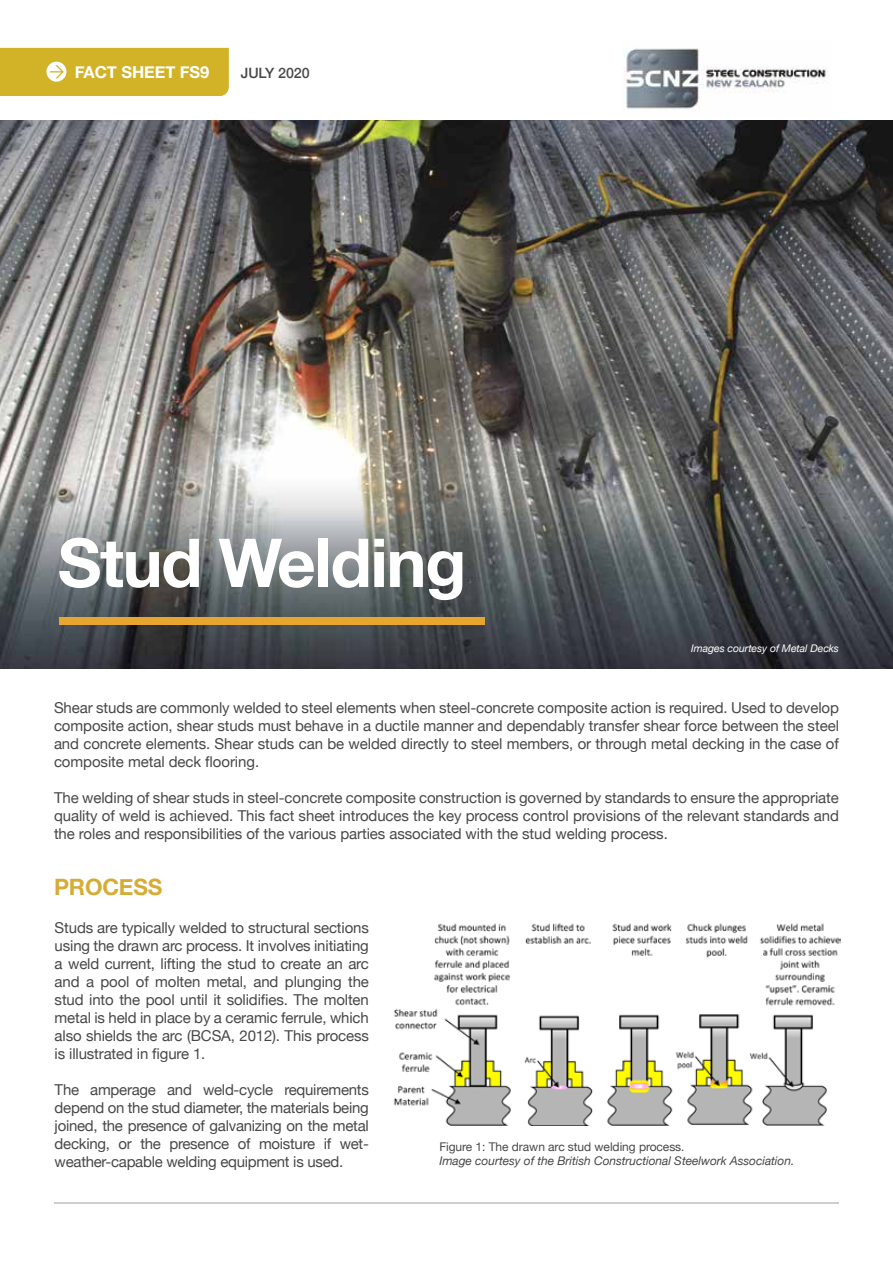
<style>
.page{position:relative;width:893px;height:1263px;background:#fff}
.page>*{position:absolute;margin:0;border:0;box-sizing:border-box;transform-origin:0 0}
.t1{font:700 67.5px "Helvetica Neue";letter-spacing:-.02em;color:#fff}
.t2{font:700 22.5px "Helvetica Neue";letter-spacing:-.005em;color:#d5ad36}
.t3{font:700 16.5px "Helvetica Neue";letter-spacing:-.005em;color:#fff}
.t4{font:15px/18px "Helvetica Neue";letter-spacing:-.01em;color:#484848;text-align:justify}
.t5{font:500 14.25px "Helvetica Neue";letter-spacing:-.005em;color:#484848}
.t6{font:italic 12px "Helvetica Neue";letter-spacing:-.005em;color:#484848}
.t7{font:12px "Helvetica Neue";letter-spacing:-.005em;color:#484848}
.t8{font:italic 10.5px "Helvetica Neue";letter-spacing:-.005em;color:#fff}
</style>
<div class="page">
<img style="left:0;top:121px;width:893px;height:548px">
<div style="left:59px;top:617px;width:425px;height:8px;background:#e8a631"></div>
<hr style="left:54px;top:1202px;width:785px;height:1px;background:#484848">
<img style="left:622px;top:48px;width:207px;height:62px">
<div style="left:0;top:48px;width:229px;height:48px;background:#d2b327"></div>
<img style="left:393px;top:923px;width:447px;height:203px">
<p class="t3" style="left:75px;top:59px;width:136px">FACT SHEET FS9</p>
<p class="t5" style="left:241px;top:62px;width:70px">JULY 2020</p>
<h1 class="t1" style="left:58px;top:510px;width:410px">Stud Welding</h1>
<p class="t8" style="left:691px;top:640px;width:149px">Images courtesy of Metal Decks</p>
<p class="t4" style="left:54px;top:699px;width:786px">Shear studs are commonly welded to steel elements when steel-concrete composite action is required. Used to develop composite action, shear studs must behave in a ductile manner and dependably transfer shear force between the steel and concrete elements. Shear studs can be welded directly to steel members, or through metal decking in the case of composite metal deck flooring.</p>
<p class="t4" style="left:54px;top:789px;width:786px">The welding of shear studs in steel-concrete composite construction is governed by standards to ensure the appropriate quality of weld is achieved. This fact sheet introduces the key process control provisions of the relevant standards and the roles and responsibilities of the various parties associated with the stud welding process.</p>
<h2 class="t2" style="left:54px;top:869px;width:110px">PROCESS</h2>
<p class="t4" style="left:55px;top:919px;width:316px">Studs are typically welded to structural sections using the drawn arc process. It involves initiating a weld current, lifting the stud to create an arc and a pool of molten metal, and plunging the stud into the pool until it solidifies. The molten metal is held in place by a ceramic ferrule, which also shields the arc (BCSA, 2012). This process is illustrated in figure 1.</p>
<p class="t4" style="left:55px;top:1081px;width:316px">The amperage and weld-cycle requirements depend on the stud diameter, the materials being joined, the presence of galvanizing on the metal decking, or the presence of moisture if wet&shy;weather-capable welding equipment is used.</p>
<p class="t7" style="left:439px;top:1138px;width:247px">Figure 1: The drawn arc stud welding process.</p>
<p class="t6" style="left:439px;top:1152px;width:356px">Image courtesy of the British Constructional Steelwork Association.</p>
</div>
